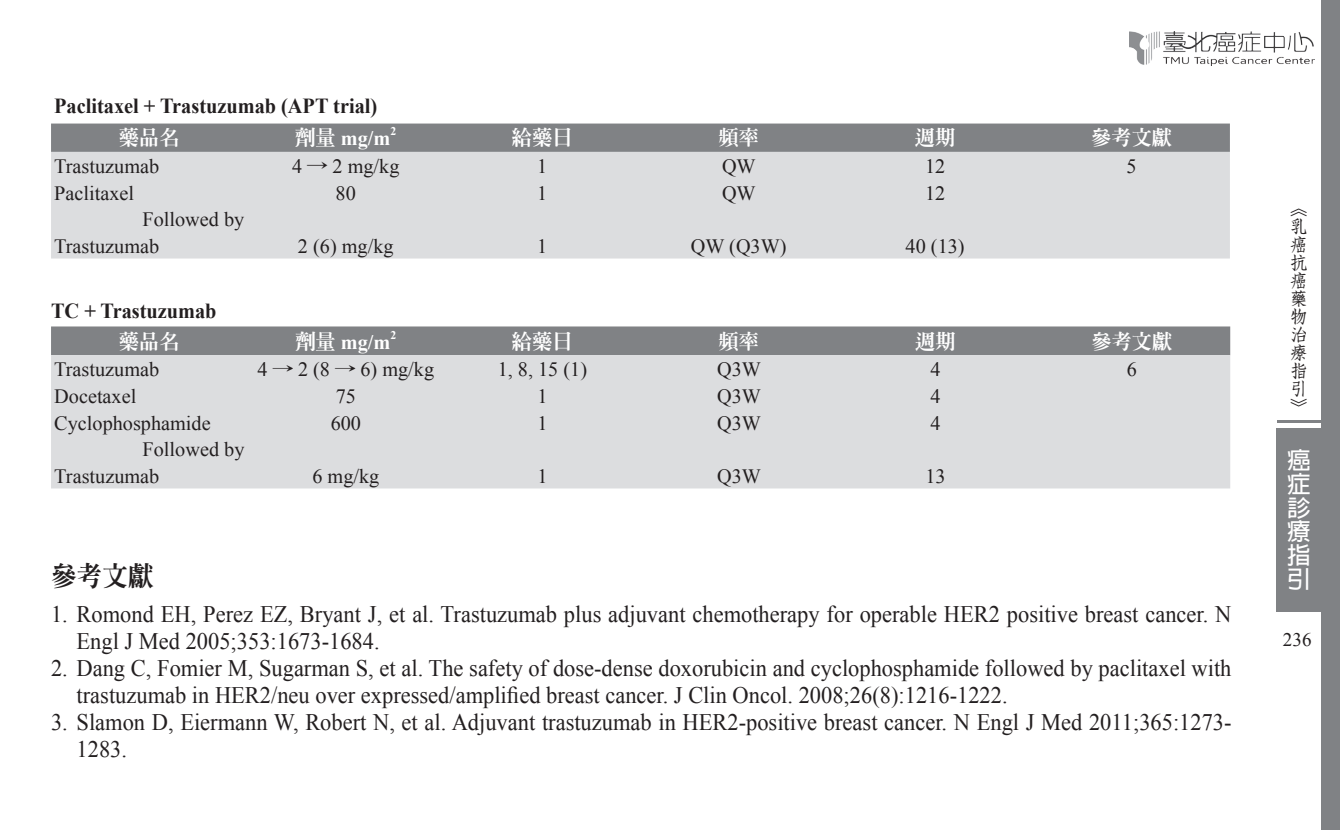
<style>
.page{position:relative;width:1340px;height:830px;background:#fff}
.page>*{position:absolute;margin:0;border:0;box-sizing:border-box;transform-origin:0 0}
.t1{font:800 27px "AR Ming B5";color:#231f20;scale:.95 1}
.t2{font:23.62px/27px "Times New Roman";color:#231f20;scale:.95 1}
.t3{font:700 23.62px/23.6px "AR Hei B5";color:#fff;text-align:justify}
.t4{font:700 21.38px "Times New Roman";color:#231f20;scale:.95 1}
.t5{font:20.25px/26.6px "Times New Roman";color:#231f20}
.t6{font:800 20.25px "AR Ming B5";color:#fff}
.t7{font:700 20.25px "Times New Roman";color:#fff}
.t8{font:19.12px "Times New Roman";color:#231f20}
.t9{font:18px/18px "DF Fang Song Std W6";color:#231f20}
.t10{font:700 11.7px "Times New Roman";color:#fff}
.s1{font-family:"AR Ming B5";font-weight:800}
.s2{font-family:"AR Ming B5";font-weight:300}
.s3{font-family:"AR Ming B5";font-weight:500}
</style>
<div class="page">
<div style="left:1320px;top:0;width:19px;height:829px;background:#808285"></div>
<div style="left:1276px;top:427px;width:47px;height:184px;background:#808285"></div>
<hr style="left:1276px;top:420px;width:47px;height:3px;background:#808285">
<img style="left:1129px;top:31px;width:185px;height:34px">
<div style="left:51px;top:123px;width:1178px;height:29px;background:#808285"></div>
<div style="left:51px;top:152px;width:1178px;height:106px;background:#dcdddf"></div>
<div style="left:51px;top:326px;width:1179px;height:29px;background:#808285"></div>
<div style="left:51px;top:355px;width:1179px;height:133px;background:#dcdddf"></div>
<p class="t4" style="left:54px;top:91px;width:341px">Paclitaxel + Trastuzumab (APT trial)</p>
<p class="t6" style="left:119px;top:127px;width:62px">藥品名</p>
<p class="t7" style="left:295px;top:125px;width:97px"><span class="s1">劑量</span> mg/m</p>
<p class="t10" style="left:390px;top:123px;width:7px">2</p>
<p class="t6" style="left:512px;top:127px;width:62px">給藥日</p>
<p class="t6" style="left:718px;top:127px;width:42px">頻率</p>
<p class="t6" style="left:915px;top:127px;width:42px">週期</p>
<p class="t6" style="left:1091px;top:127px;width:82px">參考文獻</p>
<p class="t5" style="left:54px;top:152px;width:107px">Trastuzumab</p>
<p class="t5" style="left:292px;top:152px;width:109px">4 <span class="s2">→</span> 2 mg/kg</p>
<p class="t5" style="left:537px;top:152px;width:12px">1</p>
<p class="t5" style="left:722px;top:152px;width:35px">QW</p>
<p class="t5" style="left:925px;top:152px;width:22px">12</p>
<p class="t5" style="left:1126px;top:152px;width:12px">5</p>
<p class="t5" style="left:54px;top:179px;width:81px">Paclitaxel</p>
<p class="t5" style="left:335px;top:179px;width:22px">80</p>
<p class="t5" style="left:537px;top:179px;width:12px">1</p>
<p class="t5" style="left:722px;top:179px;width:35px">QW</p>
<p class="t5" style="left:925px;top:179px;width:22px">12</p>
<p class="t5" style="left:54px;top:206px;width:192px;text-indent:88px">Followed by<br>Trastuzumab</p>
<p class="t5" style="left:298px;top:232px;width:97px">2 (6) mg/kg</p>
<p class="t5" style="left:537px;top:232px;width:12px">1</p>
<p class="t5" style="left:690px;top:232px;width:97px">QW (Q3W)</p>
<p class="t5" style="left:905px;top:232px;width:61px">40 (13)</p>
<p class="t4" style="left:51px;top:295px;width:176px">TC + Trastuzumab</p>
<p class="t6" style="left:119px;top:330px;width:62px">藥品名</p>
<p class="t7" style="left:295px;top:327px;width:97px"><span class="s1">劑量</span> mg/m</p>
<p class="t10" style="left:390px;top:326px;width:7px">2</p>
<p class="t6" style="left:512px;top:330px;width:62px">給藥日</p>
<p class="t6" style="left:718px;top:330px;width:42px">頻率</p>
<p class="t6" style="left:915px;top:330px;width:42px">週期</p>
<p class="t6" style="left:1091px;top:330px;width:82px">參考文獻</p>
<p class="t5" style="left:54px;top:355px;width:107px">Trastuzumab</p>
<p class="t5" style="left:257px;top:355px;width:178px">4 <span class="s3">→</span> 2 (8 <span class="s3">→</span> 6) mg/kg</p>
<p class="t5" style="left:497px;top:355px;width:91px">1, 8, 15 (1)</p>
<p class="t5" style="left:717px;top:355px;width:45px">Q3W</p>
<p class="t5" style="left:930px;top:355px;width:12px">4</p>
<p class="t5" style="left:1126px;top:355px;width:12px">6</p>
<p class="t5" style="left:54px;top:382px;width:84px">Docetaxel</p>
<p class="t5" style="left:336px;top:382px;width:22px">75</p>
<p class="t5" style="left:537px;top:382px;width:12px">1</p>
<p class="t5" style="left:717px;top:382px;width:45px">Q3W</p>
<p class="t5" style="left:930px;top:382px;width:12px">4</p>
<p class="t5" style="left:54px;top:409px;width:158px">Cyclophosphamide</p>
<p class="t5" style="left:331px;top:409px;width:32px">600</p>
<p class="t5" style="left:537px;top:409px;width:12px">1</p>
<p class="t5" style="left:717px;top:409px;width:45px">Q3W</p>
<p class="t5" style="left:930px;top:409px;width:12px">4</p>
<p class="t5" style="left:54px;top:435px;width:192px;text-indent:88px">Followed by<br>Trastuzumab</p>
<p class="t5" style="left:312px;top:462px;width:68px">6 mg/kg</p>
<p class="t5" style="left:537px;top:462px;width:12px">1</p>
<p class="t5" style="left:717px;top:462px;width:45px">Q3W</p>
<p class="t5" style="left:925px;top:462px;width:22px">13</p>
<p class="t1" style="left:51px;top:562px;width:109px">參考文獻</p>
<p class="t2" style="left:77px;top:600px;width:1217px;text-indent:-26px">1. Romond EH, Perez EZ, Bryant J, et al. Trastuzumab plus adjuvant chemotherapy for operable HER2 positive breast cancer. N<br>Engl J Med 2005;353:1673-1684.</p>
<p class="t2" style="left:77px;top:654px;width:1217px;text-indent:-26px">2. Dang C, Fomier M, Sugarman S, et al. The safety of dose-dense doxorubicin and cyclophosphamide followed by paclitaxel with trastuzumab in HER2/neu over expressed/amplified breast cancer. J Clin Oncol. 2008;26(8):1216-1222.</p>
<p class="t2" style="left:77px;top:708px;width:1217px;text-indent:-26px">3. Slamon D, Eiermann W, Robert N, et al. Adjuvant trastuzumab in HER2-positive breast cancer. N Engl J Med 2011;365:1273-<br>1283.</p>
<p class="t9" style="left:1289px;top:199px;width:19px">︽乳癌抗癌藥物治療指引︾</p>
<p class="t3" style="left:1286px;top:448px;width:24px">癌症診療指引</p>
<p class="t8" style="left:1282px;top:626px;width:30px">236</p>
</div>
